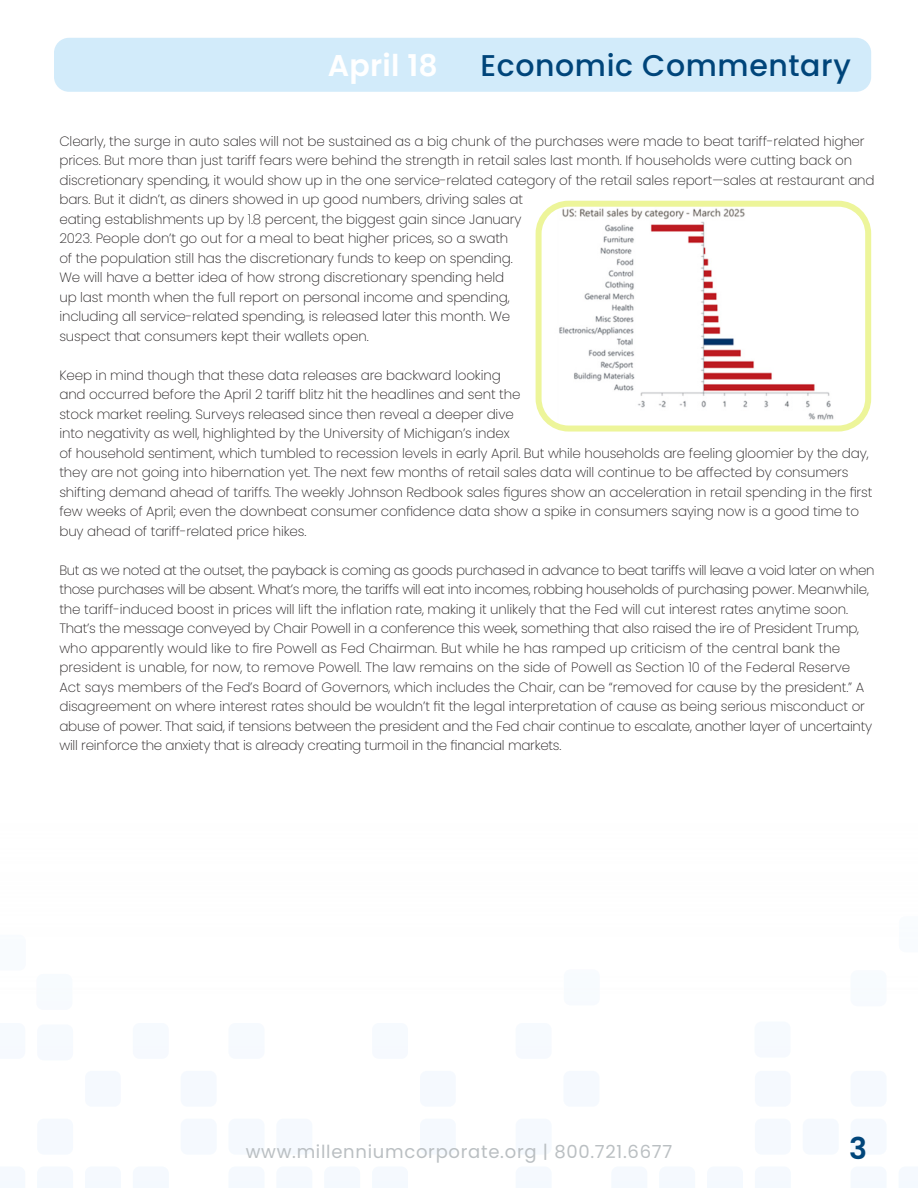
<style>
.page{position:relative;width:918px;height:1188px;background:#fff}
.page>*{position:absolute;margin:0;border:0;box-sizing:border-box;transform-origin:0 0}
.t1{font:500 30px "Poppins";letter-spacing:.02em;color:#00457a}
.t2{font:600 30px "Poppins";letter-spacing:.01em;color:#fff}
.t3{font:600 30px "Poppins";color:#00457a}
.t4{font:18px "Poppins";letter-spacing:.04em;color:#babfc2}
.t5{font:200 13.5px/19.5px "Poppins";letter-spacing:-.01em;color:#231f20}
</style>
<div class="page">
<div style="left:54px;top:38px;width:817px;height:54px;background:#d2ebfa;border-radius:15px"></div>
<img style="left:543px;top:208px;width:321px;height:217px">
<div style="left:536px;top:201px;width:335px;height:231px;border:6px solid #edf59a;border-radius:30px"></div>
<p class="t2" style="left:328px;top:48px;width:112px">April 18</p>
<p class="t1" style="left:481px;top:48px;width:372px">Economic Commentary</p>
<p class="t5" style="left:59px;top:131px;width:817px">Clearly, the surge in auto sales will not be sustained as a big chunk of the purchases were made to beat tariff-related higher prices. But more than just tariff fears were behind the strength in retail sales last month. If households were cutting back on discretionary spending, it would show up in the one service-related category of the retail sales report—sales at restaurant and bars. But it didn’t, as diners showed in up good numbers, driving sales at<br>eating establishments up by 1.8 percent, the biggest gain since January<br>2023. People don’t go out for a meal to beat higher prices, so a swath<br>of the population still has the discretionary funds to keep on spending.<br>We will have a better idea of how strong discretionary spending held<br>up last month when the full report on personal income and spending,<br>including all service-related spending, is released later this month. We<br>suspect that consumers kept their wallets open.</p>
<p class="t5" style="left:59px;top:365px;width:815px">Keep in mind though that these data releases are backward looking<br>and occurred before the April 2 tariff blitz hit the headlines and sent the<br>stock market reeling. Surveys released since then reveal a deeper dive<br>into negativity as well, highlighted by the University of Michigan’s index<br>of household sentiment, which tumbled to recession levels in early April. But while households are feeling gloomier by the day, they are not going into hibernation yet. The next few months of retail sales data will continue to be affected by consumers shifting demand ahead of tariffs. The weekly Johnson Redbook sales figures show an acceleration in retail spending in the first few weeks of April; even the downbeat consumer confidence data show a spike in consumers saying now is a good time to buy ahead of tariff-related price hikes.</p>
<p class="t5" style="left:59px;top:560px;width:817px">But as we noted at the outset, the payback is coming as goods purchased in advance to beat tariffs will leave a void later on when those purchases will be absent. What’s more, the tariffs will eat into incomes, robbing households of purchasing power. Meanwhile, the tariff-induced boost in prices will lift the inflation rate, making it unlikely that the Fed will cut interest rates anytime soon.<br>That’s the message conveyed by Chair Powell in a conference this week, something that also raised the ire of President Trump, who apparently would like to fire Powell as Fed Chairman. But while he has ramped up criticism of the central bank the president is unable, for now, to remove Powell. The law remains on the side of Powell as Section 10 of the Federal Reserve Act says members of the Fed’s Board of Governors, which includes the Chair, can be “removed for cause by the president.” A disagreement on where interest rates should be wouldn’t fit the legal interpretation of cause as being serious misconduct or abuse of power. That said, if tensions between the president and the Fed chair continue to escalate, another layer of uncertainty will reinforce the anxiety that is already creating turmoil in the financial markets.</p>
<p class="t4" style="left:246px;top:1141px;width:428px">www.millenniumcorporate.org | 800.721.6677</p>
<p class="t3" style="left:849px;top:1131px;width:19px">3</p>
</div>
